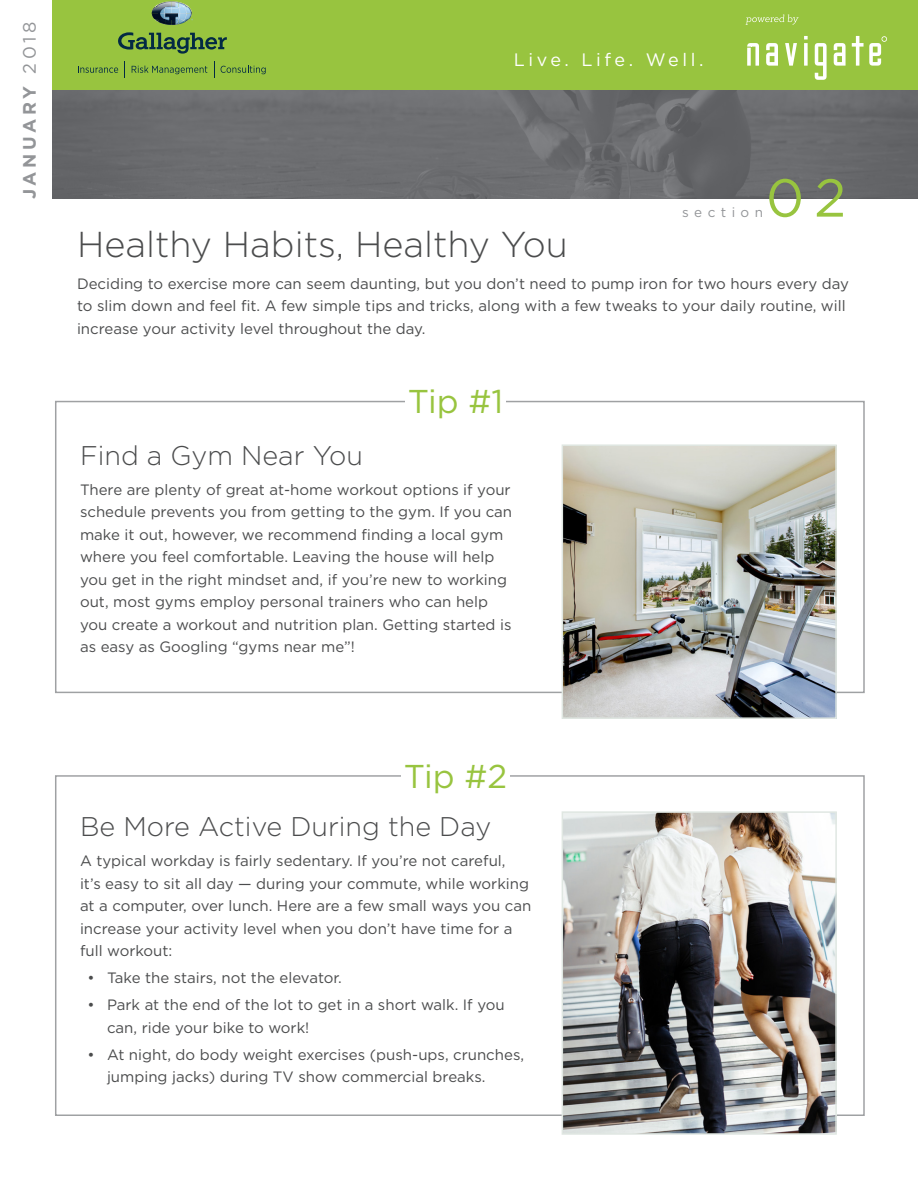
<style>
.page{position:relative;width:918px;height:1188px;background:#fff}
.page>*{position:absolute;margin:0;border:0;box-sizing:border-box;transform-origin:0 0}
.t1{font:53.25px "Gotham";color:#98c43f}
.t2{font:300 36px "Gotham";color:#4b4c4d}
.t3{font:33px "Gotham";letter-spacing:-.015em;color:#98c43f}
.t4{font:300 27px "Gotham";color:#4b4c4d}
.t5{font:18px "Gotham";letter-spacing:.2em;color:#fff}
.t6{font:700 18px "Gotham";letter-spacing:.185em;color:#939598}
.t7{font:15px/22.5px "Gotham";color:#4b4c4d}
.t8{font:13.5px "Gotham";letter-spacing:.4em;color:#939598}
.s1{font-weight:400}
</style>
<div class="page">
<div style="left:55px;top:401px;width:810px;height:292px;border:2px solid #939598"></div>
<div style="left:55px;top:775px;width:810px;height:341px;border:2px solid #939598"></div>
<div style="left:53px;top:0;width:865px;height:199px;background:#6c6d70"></div>
<div style="left:405px;top:387px;width:101px;height:28px;background:#fff"></div>
<div style="left:401px;top:761px;width:109px;height:28px;background:#fff"></div>
<img style="left:565px;top:814px;width:269px;height:318px">
<div style="left:562px;top:811px;width:275px;height:324px;border:2px solid #e0e7e2"></div>
<img style="left:565px;top:447px;width:269px;height:269px">
<div style="left:562px;top:444px;width:275px;height:275px;border:2px solid #e0e7e2"></div>
<div style="left:53px;top:0;width:865px;height:90px;background:#98c43f"></div>
<svg style="left:118px;top:32px;width:109px;height:22px"></svg>
<svg style="left:152px;top:1px;width:41px;height:24px"></svg>
<svg style="left:78px;top:66px;width:40px;height:7px"></svg>
<svg style="left:132px;top:66px;width:75px;height:8px"></svg>
<svg style="left:221px;top:66px;width:45px;height:8px"></svg>
<svg style="left:214px;top:62px;width:1px;height:16px"></svg>
<svg style="left:804px;top:36px;width:4px;height:4px"></svg>
<svg style="left:766px;top:43px;width:12px;height:23px"></svg>
<svg style="left:834px;top:43px;width:12px;height:23px"></svg>
<svg style="left:815px;top:43px;width:12px;height:37px"></svg>
<svg style="left:785px;top:43px;width:12px;height:23px"></svg>
<svg style="left:804px;top:43px;width:4px;height:23px"></svg>
<svg style="left:747px;top:43px;width:12px;height:23px"></svg>
<svg style="left:852px;top:36px;width:35px;height:30px"></svg>
<svg style="left:746px;top:15px;width:53px;height:10px"></svg>
<p class="t6" style="left:19px;top:199px;width:179px;rotate:-90deg">JANUARY <span class="s1">2018</span></p>
<p class="t5" style="left:514px;top:48px;width:191px">Live. Life. Well.</p>
<p class="t1" style="left:766px;top:164px;width:82px">02</p>
<p class="t8" style="left:682px;top:204px;width:82px">section</p>
<p class="t2" style="left:77px;top:225px;width:492px">Healthy Habits, Healthy You</p>
<p class="t7" style="left:77px;top:272px;width:774px">Deciding to exercise more can seem daunting, but you don’t need to pump iron for two hours every day to slim down and feel fit. A few simple tips and tricks, along with a few tweaks to your daily routine, will increase your activity level throughout the day.</p>
<p class="t3" style="left:408px;top:381px;width:97px">Tip #1</p>
<p class="t4" style="left:80px;top:441px;width:284px">Find a Gym Near You</p>
<p class="t7" style="left:80px;top:478px;width:434px">There are plenty of great at-home workout options if your schedule prevents you from getting to the gym. If you can make it out, however, we recommend finding a local gym where you feel comfortable. Leaving the house will help you get in the right mindset and, if you’re new to working out, most gyms employ personal trainers who can help you create a workout and nutrition plan. Getting started is as easy as Googling “gyms near me”!</p>
<p class="t3" style="left:404px;top:755px;width:105px">Tip #2</p>
<p class="t4" style="left:80px;top:812px;width:413px">Be More Active During the Day</p>
<p class="t7" style="left:80px;top:849px;width:453px">A typical workday is fairly sedentary. If you’re not careful,<br>it’s easy to sit all day — during your commute, while working at a computer, over lunch. Here are a few small ways you can increase your activity level when you don’t have time for a full workout:</p>
<p class="t7" style="left:88px;top:966px;width:256px">• Take the stairs, not the elevator.</p>
<p class="t7" style="left:107px;top:993px;width:399px;text-indent:-20px">• Park at the end of the lot to get in a short walk. If you can, ride your bike to work!</p>
<p class="t7" style="left:107px;top:1043px;width:419px;text-indent:-20px">• At night, do body weight exercises (push-ups, crunches, jumping jacks) during TV show commercial breaks.</p>
</div>
